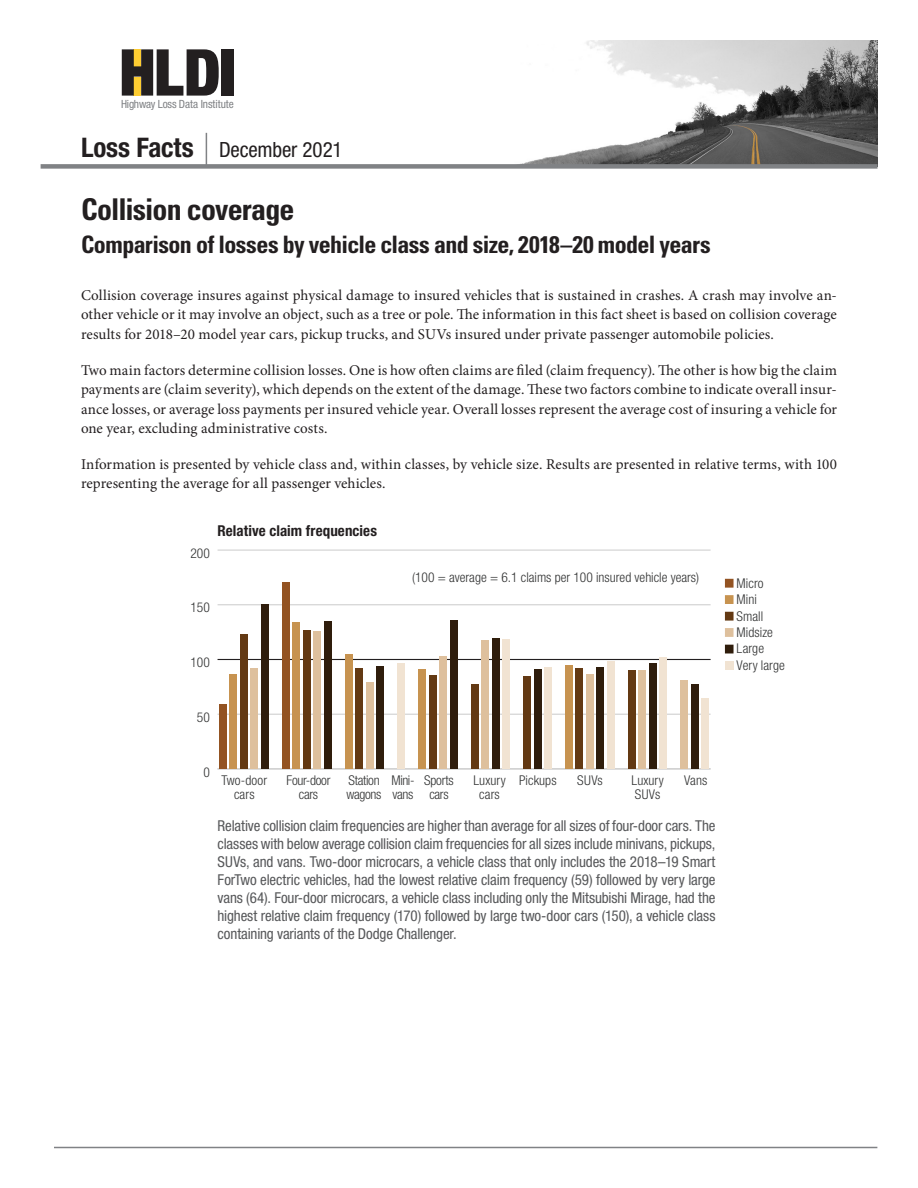
<style>
.page{position:relative;width:918px;height:1188px;background:#fff}
.page>*{position:absolute;margin:0;border:0;box-sizing:border-box;transform-origin:0 0}
.Loss_Facts_title{font:700 condensed 30px "Univers LT Std";letter-spacing:-.03em;color:#231f20}
.Loss_Facts_subtitle{font:700 condensed 24px "Univers LT Std";letter-spacing:-.025em;color:#231f20}
.t1{font:condensed 21px "Helvetica Neue LT Pro";letter-spacing:-.005em;color:#231f20}
.Loss_Fact_body_text{font:15px/19.5px "Minion Pro";color:#231f20;text-align:justify}
.Graph_title{font:condensed 15px/18px "Helvetica Neue LT Pro";letter-spacing:-.01em;color:#57585a;text-align:justify}
.Graph_title-2{font:700 condensed 15px "Helvetica Neue LT Pro";letter-spacing:.005em;color:#231f20}
.t2{font:300 condensed 13.5px/16.5px "Helvetica Neue LT Pro";color:#313232;text-align:center}
.t3{font:300 condensed 13.5px/13.5px "Helvetica Neue LT Pro";letter-spacing:-.02em;color:#313232;text-align:center}
.t4{font:300 condensed 13.5px/13.5px "Helvetica Neue LT Pro";letter-spacing:-.025em;color:#313232}
.t5{font:condensed 11.25px "Helvetica Neue LT Pro";letter-spacing:-.01em;color:#808285}
.s1{font-weight:700;font-size:27px}
</style>
<div class="page">
<img style="left:40px;top:40px;width:838px;height:126px">
<div style="left:41px;top:164px;width:836px;height:5px;background:#808285"></div>
<hr style="left:54px;top:1147px;width:823px;height:1px;background:#808285">
<hr style="left:206px;top:133px;width:1px;height:34px;background:#808285">
<div style="left:222px;top:49px;width:12px;height:47px;background:#231f20"></div>
<svg style="left:122px;top:49px;width:97px;height:47px"></svg>
<div style="left:725px;top:579px;width:9px;height:9px;background:#935322"></div>
<div style="left:725px;top:595px;width:9px;height:9px;background:#c79350"></div>
<div style="left:725px;top:612px;width:9px;height:9px;background:#633913"></div>
<div style="left:725px;top:628px;width:9px;height:9px;background:#dec09d"></div>
<div style="left:725px;top:645px;width:9px;height:8px;background:#2f1d0c"></div>
<div style="left:725px;top:661px;width:9px;height:9px;background:#f1e3d2"></div>
<hr style="left:218px;top:769px;width:493px;height:1px;background:#cbcbcb">
<hr style="left:218px;top:714px;width:493px;height:1px;background:#cbcbcb">
<hr style="left:218px;top:659px;width:493px;height:1px;background:#231f20">
<hr style="left:218px;top:604px;width:493px;height:1px;background:#cbcbcb">
<hr style="left:218px;top:550px;width:493px;height:1px;background:#cbcbcb">
<div style="left:219px;top:705px;width:8px;height:64px;background:#935322"></div>
<div style="left:230px;top:675px;width:7px;height:94px;background:#c79350"></div>
<div style="left:240px;top:635px;width:8px;height:134px;background:#633913"></div>
<div style="left:250px;top:668px;width:8px;height:101px;background:#dec09d"></div>
<div style="left:261px;top:605px;width:8px;height:164px;background:#2f1d0c"></div>
<div style="left:282px;top:583px;width:8px;height:186px;background:#935322"></div>
<div style="left:292px;top:622px;width:8px;height:147px;background:#c79350"></div>
<div style="left:303px;top:630px;width:7px;height:139px;background:#633913"></div>
<div style="left:313px;top:631px;width:8px;height:138px;background:#dec09d"></div>
<div style="left:324px;top:621px;width:7px;height:148px;background:#2f1d0c"></div>
<div style="left:345px;top:654px;width:7px;height:115px;background:#c79350"></div>
<div style="left:355px;top:668px;width:8px;height:101px;background:#633913"></div>
<div style="left:366px;top:683px;width:7px;height:86px;background:#dec09d"></div>
<div style="left:376px;top:666px;width:8px;height:103px;background:#2f1d0c"></div>
<div style="left:397px;top:664px;width:8px;height:105px;background:#f1e3d2"></div>
<div style="left:418px;top:669px;width:8px;height:100px;background:#c79350"></div>
<div style="left:429px;top:676px;width:7px;height:93px;background:#633913"></div>
<div style="left:439px;top:656px;width:8px;height:113px;background:#dec09d"></div>
<div style="left:450px;top:620px;width:7px;height:149px;background:#2f1d0c"></div>
<div style="left:471px;top:684px;width:7px;height:85px;background:#633913"></div>
<div style="left:481px;top:641px;width:8px;height:128px;background:#dec09d"></div>
<div style="left:492px;top:639px;width:7px;height:130px;background:#2f1d0c"></div>
<div style="left:502px;top:639px;width:8px;height:130px;background:#f1e3d2"></div>
<div style="left:523px;top:676px;width:8px;height:93px;background:#633913"></div>
<div style="left:534px;top:670px;width:7px;height:99px;background:#2f1d0c"></div>
<div style="left:544px;top:667px;width:8px;height:102px;background:#f1e3d2"></div>
<div style="left:565px;top:666px;width:8px;height:103px;background:#c79350"></div>
<div style="left:576px;top:668px;width:7px;height:101px;background:#633913"></div>
<div style="left:586px;top:674px;width:8px;height:95px;background:#dec09d"></div>
<div style="left:597px;top:667px;width:7px;height:102px;background:#2f1d0c"></div>
<div style="left:607px;top:661px;width:8px;height:108px;background:#f1e3d2"></div>
<div style="left:628px;top:671px;width:8px;height:98px;background:#633913"></div>
<div style="left:639px;top:670px;width:7px;height:99px;background:#dec09d"></div>
<div style="left:649px;top:663px;width:8px;height:106px;background:#2f1d0c"></div>
<div style="left:660px;top:658px;width:7px;height:111px;background:#f1e3d2"></div>
<div style="left:681px;top:680px;width:7px;height:89px;background:#dec09d"></div>
<div style="left:691px;top:685px;width:8px;height:84px;background:#2f1d0c"></div>
<div style="left:702px;top:698px;width:7px;height:71px;background:#f1e3d2"></div>
<p class="t5" style="left:121px;top:97px;width:114px">Highway Loss Data Institute</p>
<h3 class="t1" style="left:81px;top:137px;width:263px"><span class="s1">Loss Facts</span> December 2021</h3>
<p class="Loss_Facts_title" style="left:81px;top:191px;width:215px">Collision coverage</p>
<p class="Loss_Facts_subtitle" style="left:81px;top:230px;width:631px">Comparison of losses by vehicle class and size, 2018–20 model years</p>
<p class="Loss_Fact_body_text" style="left:81px;top:285px;width:758px">Collision coverage insures against physical damage to insured vehicles that is sustained in crashes. A crash may involve an&shy;other vehicle or it may involve an object, such as a tree or pole. The information in this fact sheet is based on collision coverage results for 2018–20 model year cars, pickup trucks, and SUVs insured under private passenger automobile policies.</p>
<p class="Loss_Fact_body_text" style="left:81px;top:360px;width:758px">Two main factors determine collision losses. One is how often claims are filed (claim frequency). The other is how big the claim payments are (claim severity), which depends on the extent of the damage. These two factors combine to indicate overall insur&shy;ance losses, or average loss payments per insured vehicle year. Overall losses represent the average cost of insuring a vehicle for one year, excluding administrative costs.</p>
<p class="Loss_Fact_body_text" style="left:81px;top:454px;width:758px">Information is presented by vehicle class and, within classes, by vehicle size. Results are presented in relative terms, with 100 representing the average for all passenger vehicles.</p>
<p class="Graph_title-2" style="left:218px;top:522px;width:161px">Relative claim frequencies</p>
<p class="t2" style="left:190px;top:545px;width:21px">200</p>
<p class="t2" style="left:190px;top:599px;width:21px">150</p>
<p class="t2" style="left:412px;top:569px;width:289px">(100 = average = 6.1 claims per 100 insured vehicle years)</p>
<p class="t2" style="left:190px;top:654px;width:21px">100</p>
<p class="t2" style="left:197px;top:709px;width:14px">50</p>
<p class="t2" style="left:203px;top:763px;width:8px">0</p>
<p class="t2" style="left:221px;top:773px;width:47px;line-height:13.5px">Two-door cars</p>
<p class="t3" style="left:286px;top:773px;width:45px">Four-door cars</p>
<p class="t4" style="left:347px;top:773px;width:36px">Station wagons</p>
<p class="t2" style="left:391px;top:773px;width:25px;line-height:13.5px;text-align:left">Mini&shy;vans</p>
<p class="t3" style="left:424px;top:773px;width:31px">Sports cars</p>
<p class="t2" style="left:473px;top:773px;width:34px;line-height:13.5px">Luxury cars</p>
<p class="t2" style="left:519px;top:772px;width:39px">Pickups</p>
<p class="t2" style="left:577px;top:772px;width:27px">SUVs</p>
<p class="t2" style="left:631px;top:772px;width:34px">Luxury</p>
<p class="t2" style="left:684px;top:772px;width:25px">Vans</p>
<p class="t2" style="left:635px;top:785px;width:27px">SUVs</p>
<p class="Graph_title" style="left:218px;top:816px;width:499px">Relative collision claim frequencies are higher than average for all sizes of four-door cars. The classes with below average collision claim frequencies for all sizes include minivans, pickups, SUVs, and vans. Two-door microcars, a vehicle class that only includes the 2018–19 Smart ForTwo electric vehicles, had the lowest relative claim frequency (59) followed by very large vans (64). Four-door microcars, a vehicle class including only the Mitsubishi Mirage, had the highest relative claim frequency (170) followed by large two-door cars (150), a vehicle class containing variants of the Dodge Challenger.</p>
<p class="t2" style="left:737px;top:574px;width:50px;text-align:left">Micro<br>Mini<br>Small<br>Midsize<br>Large<br>Very large</p>
</div>
